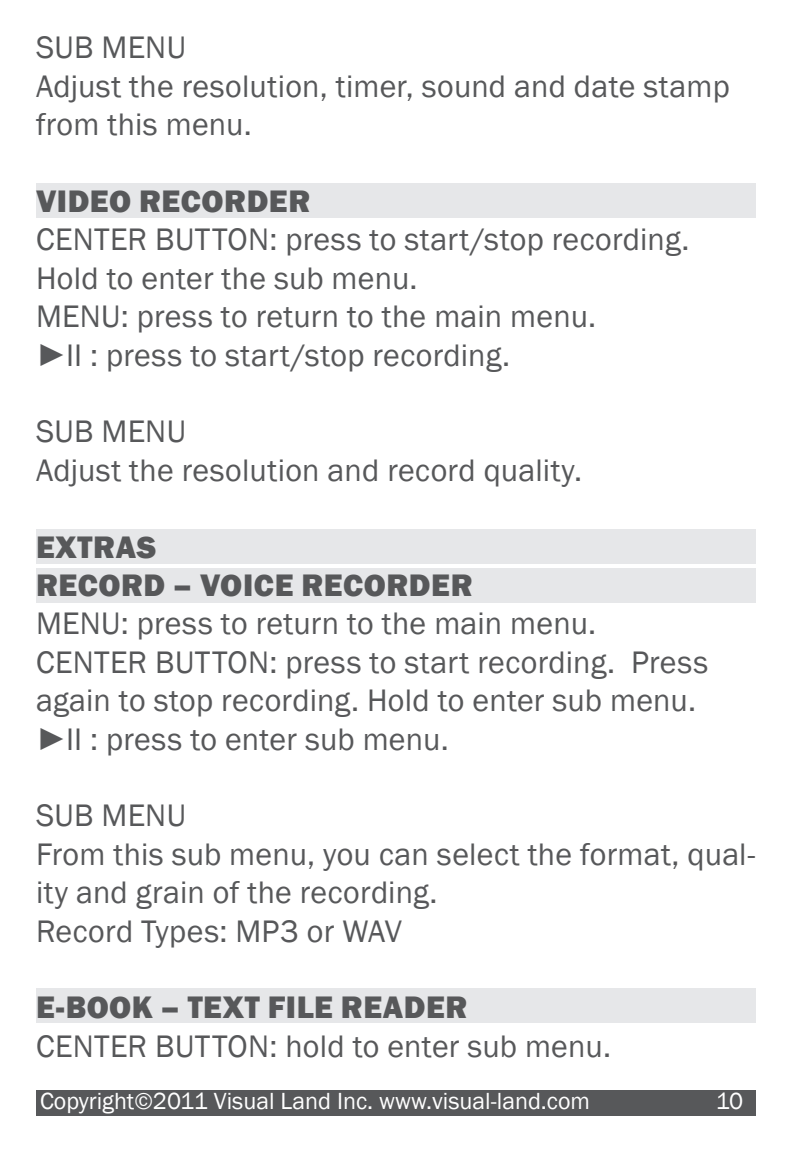
<style>
.page{position:relative;width:792px;height:1152px;background:#fff}
.page>*{position:absolute;margin:0;border:0;box-sizing:border-box;transform-origin:0 0}
.t1{font:32px/38.4px "Franklin Gothic";letter-spacing:.01em;color:#57585a}
.t2{font:800 32px/38.4px "Franklin Gothic";letter-spacing:.015em;color:#57585a}
.t3{font:24px "Franklin Gothic";color:#fff}
</style>
<div class="page">
<div style="left:36px;top:1090px;width:720px;height:26px;background:#57585a"></div>
<div style="left:36px;top:183px;width:720px;height:35px;background:#e6e7e9"></div>
<div style="left:36px;top:530px;width:720px;height:34px;background:#e6e7e9"></div>
<div style="left:36px;top:988px;width:720px;height:35px;background:#e6e7e9"></div>
<div style="left:36px;top:568px;width:720px;height:35px;background:#e6e7e9"></div>
<p class="t1" style="left:36px;top:29px;width:695px">SUB MENU<br>Adjust the resolution, timer, sound and date stamp from this menu.</p>
<p class="t2" style="left:36px;top:182px;width:276px">VIDEO RECORDER</p>
<p class="t1" style="left:36px;top:221px;width:655px">CENTER BUTTON: press to start/stop recording.<br>Hold to enter the sub menu.<br>MENU: press to return to the main menu.<br>►ΙΙ : press to start/stop recording.</p>
<p class="t1" style="left:36px;top:413px;width:548px">SUB MENU<br>Adjust the resolution and record quality.</p>
<p class="t2" style="left:36px;top:528px;width:438px">EXTRAS<br>RECORD – VOICE RECORDER</p>
<p class="t1" style="left:36px;top:605px;width:674px">MENU: press to return to the main menu.<br>CENTER BUTTON: press to start recording. Press again to stop recording. Hold to enter sub menu. ►ΙΙ : press to enter sub menu.</p>
<p class="t1" style="left:36px;top:797px;width:721px">SUB MENU<br>From this sub menu, you can select the format, qual&shy;ity and grain of the recording.<br>Record Types: MP3 or WAV</p>
<p class="t2" style="left:36px;top:988px;width:433px">E-BOOK – TEXT FILE READER</p>
<p class="t1" style="left:36px;top:1028px;width:577px">CENTER BUTTON: hold to enter sub menu.</p>
<p class="t3" style="left:40px;top:1086px;width:552px">Copyright©2011 Visual Land Inc. www.visual-land.com</p>
<p class="t3" style="left:716px;top:1086px;width:29px">10</p>
</div>
